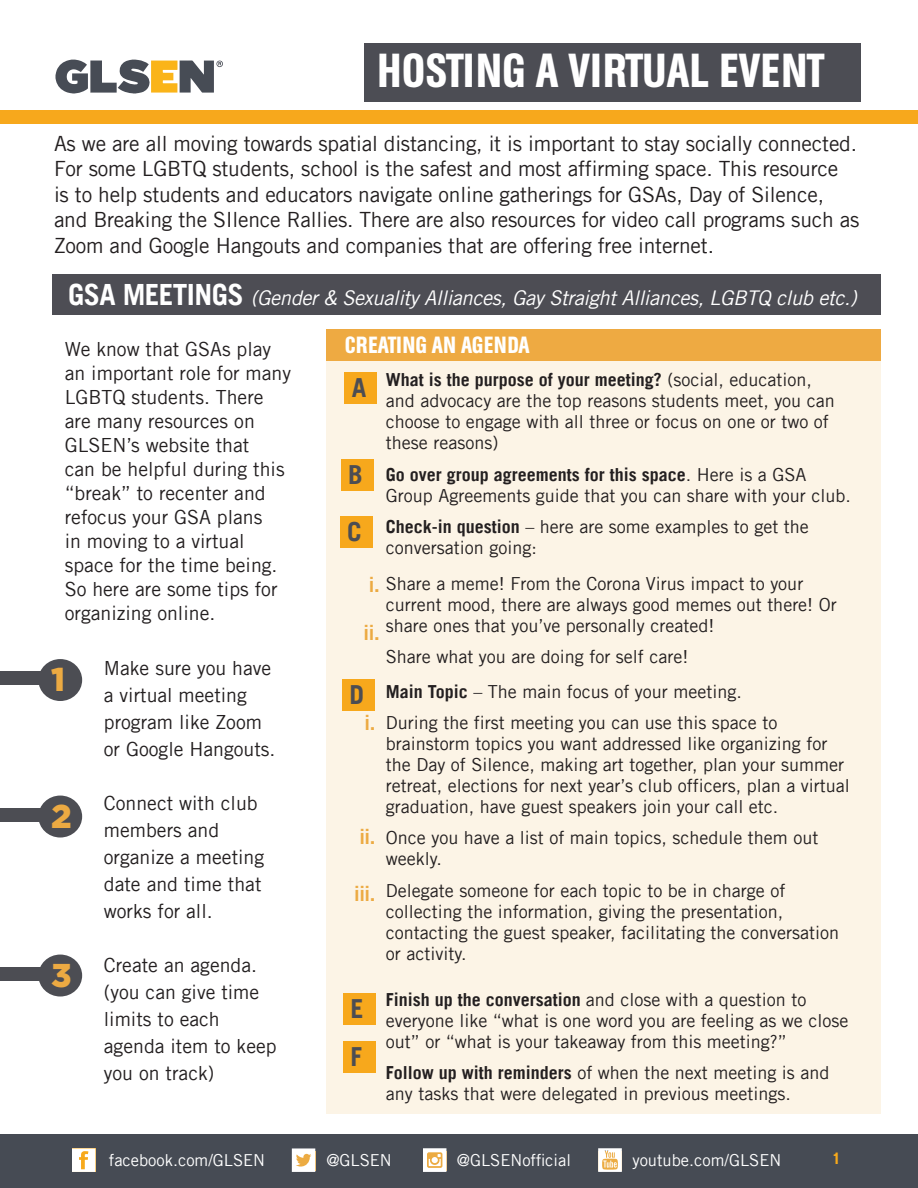
<style>
.page{position:relative;width:918px;height:1188px;background:#fff}
.page>*{position:absolute;margin:0;border:0;box-sizing:border-box;transform-origin:0 0}
.Subtitle{font:500 47.25px "AG Buch Condensed BQ";color:#fff}
.t1{font:900 33px "Gotham";color:#ecaa42}
.t2{font:700 26.25px "Trade Gothic LT";color:#4c4d53}
.Subtitle-2{font:500 23.25px "AG Buch Condensed BQ";color:#fff}
.t3{font:21px/25.5px "Trade Gothic LT";letter-spacing:-.01em;color:#231f20}
.t4{font:italic 20.25px "Trade Gothic LT";letter-spacing:-.02em;color:#fff}
.t5{font:700 20.25px "Trade Gothic LT";letter-spacing:-.02em;color:#ecaa42}
.t6{font:19.5px/24px "Trade Gothic LT";color:#231f20}
.t7{font:18px/21px "Trade Gothic LT";color:#231f20}
.t8{font:16.5px "Trade Gothic LT";color:#fff}
.t9{font:500 16.5px "AG Buch Condensed BQ";color:#f7a91b}
.s1{font-weight:700;font-style:normal;font-size:29.25px}
.s2{font-weight:700}
</style>
<div class="page">
<div style="left:0;top:1134px;width:918px;height:54px;background:#464b54"></div>
<svg style="left:72px;top:1148px;width:23px;height:24px"></svg>
<svg style="left:292px;top:1148px;width:23px;height:24px"></svg>
<svg style="left:423px;top:1148px;width:23px;height:24px"></svg>
<svg style="left:598px;top:1148px;width:24px;height:24px"></svg>
<div style="left:326px;top:336px;width:555px;height:778px;background:#fcf4e6"></div>
<div style="left:364px;top:43px;width:497px;height:58px;background:#4c4d54"></div>
<svg style="left:56px;top:60px;width:167px;height:33px"></svg>
<div style="left:52px;top:274px;width:828px;height:41px;background:#4d4d54"></div>
<div style="left:0;top:672px;width:46px;height:13px;background:#4c4d53"></div>
<div style="left:38px;top:659px;width:44px;height:42px;background:#4c4d53;border-radius:50%"></div>
<div style="left:0;top:808px;width:46px;height:14px;background:#4c4d53"></div>
<div style="left:38px;top:796px;width:44px;height:42px;background:#4c4d53;border-radius:50%"></div>
<div style="left:0;top:967px;width:46px;height:14px;background:#4c4d53"></div>
<div style="left:38px;top:955px;width:44px;height:42px;background:#4c4d53;border-radius:50%"></div>
<div style="left:0;top:110px;width:918px;height:14px;background:#f7a81c"></div>
<div style="left:344px;top:372px;width:33px;height:32px;background:#f7a81c"></div>
<div style="left:341px;top:460px;width:33px;height:31px;background:#f7a81c"></div>
<div style="left:342px;top:679px;width:33px;height:32px;background:#f7a81c"></div>
<div style="left:343px;top:993px;width:33px;height:31px;background:#f7a81c"></div>
<div style="left:340px;top:516px;width:33px;height:31px;background:#f7a81c"></div>
<div style="left:343px;top:1041px;width:33px;height:31px;background:#f7a81c"></div>
<div style="left:326px;top:330px;width:555px;height:31px;background:#eeaa42"></div>
<p class="Subtitle" style="left:377px;top:44px;width:449px">HOSTING A VIRTUAL EVENT</p>
<p class="t3" style="left:54px;top:130px;width:807px">As we are all moving towards spatial distancing, it is important to stay socially connected.<br>For some LGBTQ students, school is the safest and most affirming space. This resource<br>is to help students and educators navigate online gatherings for GSAs, Day of Silence, and Breaking the SIlence Rallies. There are also resources for video call programs such as Zoom and Google Hangouts and companies that are offering free internet.</p>
<p class="t4" style="left:68px;top:285px;width:790px"><span class="s1">GSA MEETINGS</span> (Gender &amp; Sexuality Alliances, Gay Straight Alliances, LGBTQ club etc.)</p>
<p class="t6" style="left:65px;top:337px;width:228px">We know that GSAs play an important role for many<br>LGBTQ students. There are many resources on<br>GLSEN’s website that<br>can be helpful during this “break” to recenter and refocus your GSA plans<br>in moving to a virtual space for the time being.<br>So here are some tips for organizing online.</p>
<p class="t6" style="left:104px;top:654px;width:173px;line-height:27px">Make sure you have a virtual meeting program like Zoom or Google Hangouts.</p>
<p class="t6" style="left:104px;top:789px;width:162px;line-height:27px">Connect with club members and organize a meeting date and time that works for all.</p>
<p class="t6" style="left:104px;top:951px;width:174px;line-height:27px">Create an agenda. (you can give time limits to each agenda item to keep you on track)</p>
<p class="t1" style="left:51px;top:661px;width:15px">1</p>
<p class="t1" style="left:51px;top:797px;width:22px">2</p>
<p class="t1" style="left:51px;top:956px;width:22px">3</p>
<p class="Subtitle-2" style="left:345px;top:332px;width:186px">CREATING AN AGENDA</p>
<p class="t7" style="left:386px;top:369px;width:450px"><span class="s2">What is the purpose of your meeting?</span> (social, education, and advocacy are the top reasons students meet, you can choose to engage with all three or focus on one or two of these reasons)</p>
<p class="t7" style="left:386px;top:464px;width:466px"><span class="s2">Go over group agreements for this space</span>. Here is a GSA<br>Group Agreements guide that you can share with your club.</p>
<p class="t7" style="left:386px;top:516px;width:424px"><span class="s2">Check-in question</span> – here are some examples to get the conversation going:</p>
<p class="t7" style="left:386px;top:573px;width:452px">Share a meme! From the Corona Virus impact to your current mood, there are always good memes out there! Or share ones that you’ve personally created!</p>
<p class="t7" style="left:386px;top:646px;width:304px">Share what you are doing for self care!</p>
<p class="t7" style="left:386px;top:681px;width:357px"><span class="s2">Main Topic</span> – The main focus of your meeting.</p>
<p class="t7" style="left:386px;top:712px;width:466px">During the first meeting you can use this space to brainstorm topics you want addressed like organizing for the Day of Silence, making art together, plan your summer retreat, elections for next year’s club officers, plan a virtual graduation, have guest speakers join your call etc.</p>
<p class="t7" style="left:386px;top:827px;width:434px">Once you have a list of main topics, schedule them out weekly.</p>
<p class="t7" style="left:386px;top:880px;width:455px">Delegate someone for each topic to be in charge of collecting the information, giving the presentation, contacting the guest speaker, facilitating the conversation or activity.</p>
<p class="t7" style="left:386px;top:989px;width:464px"><span class="s2">Finish up the conversation</span> and close with a question to everyone like “what is one word you are feeling as we close out” or “what is your takeaway from this meeting?”</p>
<p class="t7" style="left:386px;top:1062px;width:445px"><span class="s2">Follow up with reminders</span> of when the next meeting is and any tasks that were delegated in previous meetings.</p>
<p class="t2" style="left:352px;top:371px;width:16px">A</p>
<p class="t2" style="left:348px;top:459px;width:16px">B</p>
<p class="t2" style="left:347px;top:515px;width:16px">C</p>
<p class="t5" style="left:369px;top:572px;width:12px">i.</p>
<p class="t5" style="left:364px;top:620px;width:18px">ii.</p>
<p class="t2" style="left:349px;top:679px;width:16px">D</p>
<p class="t5" style="left:365px;top:711px;width:12px">i.</p>
<p class="t5" style="left:359px;top:825px;width:18px">ii.</p>
<p class="t5" style="left:354px;top:882px;width:23px">iii.</p>
<p class="t2" style="left:351px;top:992px;width:15px">E</p>
<p class="t2" style="left:351px;top:1040px;width:13px">F</p>
<p class="t8" style="left:109px;top:1150px;width:158px">facebook.com/GLSEN</p>
<p class="t8" style="left:326px;top:1150px;width:67px">@GLSEN</p>
<p class="t8" style="left:457px;top:1150px;width:116px">@GLSENofficial</p>
<p class="t8" style="left:632px;top:1150px;width:150px">youtube.com/GLSEN</p>
<p class="t9" style="left:832px;top:1148px;width:9px">1</p>
</div>
